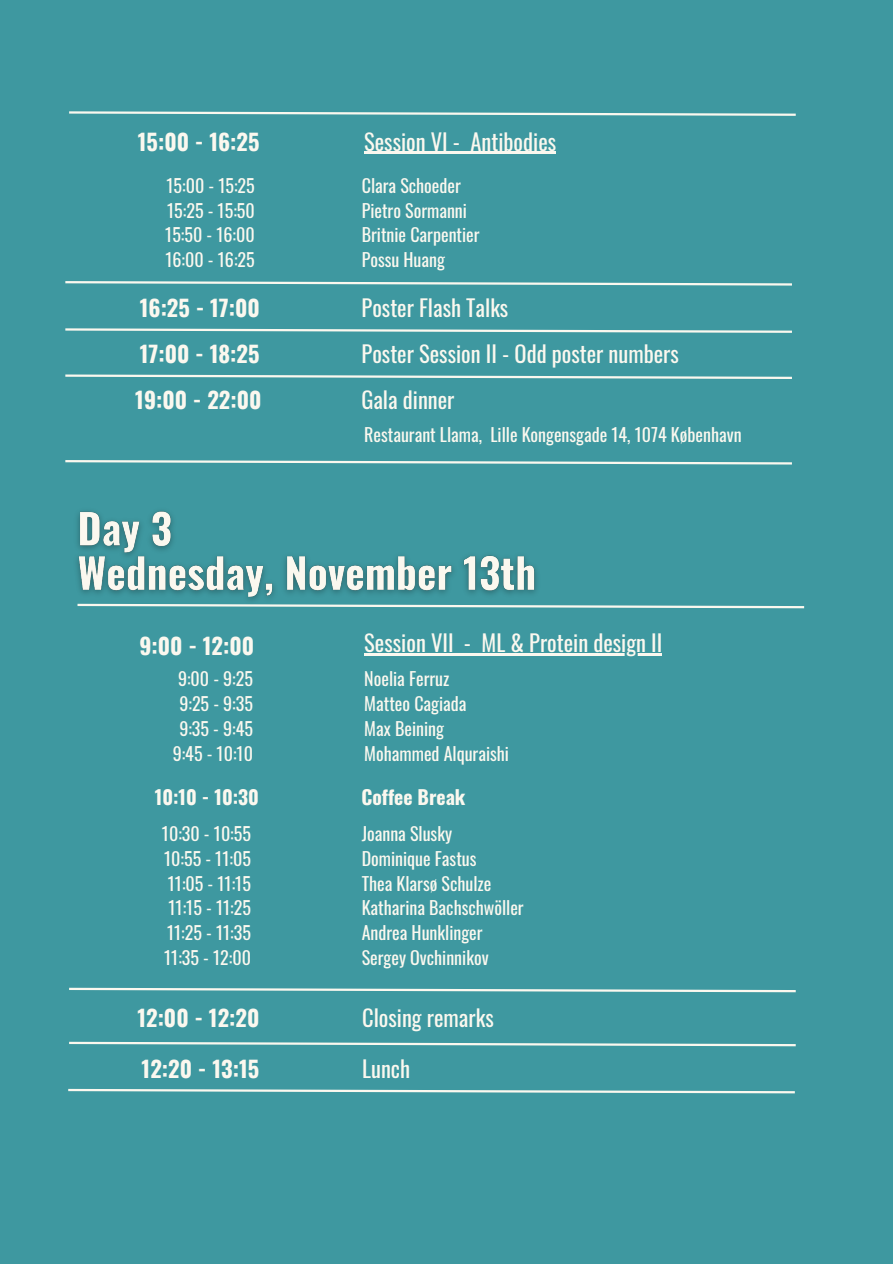
<style>
.page{position:relative;width:893px;height:1264px;background:#fff}
.page>*{position:absolute;margin:0;border:0;box-sizing:border-box;transform-origin:0 0}
.t1{font:22.5px "Oswald";color:#fbf8ef}
.t2{font:700 22.5px "Oswald";color:#fbf8ef}
.t3{font:700 19.5px "Oswald";color:#fbf8ef}
.t4{font:18px "Oswald";color:#fbf8ef}
</style>
<div class="page">
<div style="left:0;top:0;width:892px;height:1263px;background:#3e98a0"></div>
<hr style="left:364px;top:152px;width:96px;height:2px;background:#fbf8ef">
<svg style="left:460px;top:152px;width:10px;height:2px"></svg>
<hr style="left:470px;top:152px;width:86px;height:2px;background:#fbf8ef">
<svg style="left:69px;top:111px;width:727px;height:5px"></svg>
<svg style="left:65px;top:281px;width:727px;height:5px"></svg>
<svg style="left:65px;top:328px;width:727px;height:5px"></svg>
<svg style="left:65px;top:374px;width:727px;height:5px"></svg>
<svg style="left:65px;top:460px;width:727px;height:5px"></svg>
<img style="left:77px;top:511px;width:460px;height:89px">
<svg style="left:77px;top:603px;width:728px;height:6px"></svg>
<hr style="left:364px;top:653px;width:89px;height:2px;background:#fbf8ef">
<svg style="left:453px;top:653px;width:28px;height:2px"></svg>
<hr style="left:481px;top:653px;width:181px;height:2px;background:#fbf8ef">
<svg style="left:69px;top:1041px;width:727px;height:6px"></svg>
<svg style="left:68px;top:1088px;width:727px;height:6px"></svg>
<svg style="left:69px;top:987px;width:727px;height:6px"></svg>
<h3 class="t2" style="left:138px;top:124px;width:123px">15:00 - 16:25</h3>
<h2 class="t1" style="left:364px;top:124px;width:193px">Session VI - Antibodies</h2>
<p class="t4" style="left:362px;top:171px;width:101px">Clara Schoeder</p>
<p class="t4" style="left:362px;top:196px;width:107px">Pietro Sormanni</p>
<p class="t4" style="left:362px;top:221px;width:119px">Britnie Carpentier</p>
<p class="t4" style="left:362px;top:246px;width:85px">Possu Huang</p>
<p class="t4" style="left:166px;top:171px;width:90px">15:00 - 15:25</p>
<p class="t4" style="left:167px;top:196px;width:89px">15:25 - 15:50</p>
<p class="t4" style="left:165px;top:221px;width:91px">15:50 - 16:00</p>
<p class="t4" style="left:165px;top:246px;width:91px">16:00 - 16:25</p>
<h3 class="t2" style="left:140px;top:290px;width:121px">16:25 - 17:00</h3>
<h2 class="t1" style="left:361px;top:290px;width:148px">Poster Flash Talks</h2>
<h3 class="t2" style="left:140px;top:336px;width:121px">17:00 - 18:25</h3>
<h2 class="t1" style="left:361px;top:336px;width:319px">Poster Session II - Odd poster numbers</h2>
<h3 class="t2" style="left:135px;top:382px;width:128px">19:00 - 22:00</h3>
<h2 class="t1" style="left:361px;top:382px;width:95px">Gala dinner</h2>
<p class="t4" style="left:364px;top:421px;width:379px">Restaurant Llama, Lille Kongensgade 14, 1074 København</p>
<p class="t2" style="left:139px;top:628px;width:116px">9:00 - 12:00</p>
<p class="t1" style="left:364px;top:625px;width:108px">Session VII -</p>
<h2 class="t1" style="left:481px;top:625px;width:182px">ML &amp; Protein design II</h2>
<p class="t4" style="left:178px;top:665px;width:76px">9:00 - 9:25</p>
<p class="t4" style="left:179px;top:689px;width:75px">9:25 - 9:35</p>
<p class="t4" style="left:179px;top:714px;width:75px">9:35 - 9:45</p>
<h4 class="t4" style="left:173px;top:739px;width:82px">9:45 - 10:10</h4>
<h3 class="t4" style="left:364px;top:665px;width:87px">Noelia Ferruz</h3>
<p class="t4" style="left:364px;top:689px;width:104px">Matteo Cagiada</p>
<p class="t4" style="left:364px;top:714px;width:81px">Max Beining</p>
<p class="t4" style="left:364px;top:739px;width:146px">Mohammed Alquraishi</p>
<p class="t3" style="left:155px;top:782px;width:106px">10:10 - 10:30</p>
<h4 class="t3" style="left:361px;top:782px;width:106px">Coffee Break</h4>
<p class="t4" style="left:362px;top:819px;width:92px">Joanna Slusky</p>
<p class="t4" style="left:362px;top:844px;width:116px">Dominique Fastus</p>
<p class="t4" style="left:362px;top:869px;width:131px">Thea Klarsø Schulze</p>
<p class="t4" style="left:362px;top:893px;width:163px">Katharina Bachschwöller</p>
<p class="t4" style="left:362px;top:918px;width:122px">Andrea Hunklinger</p>
<p class="t4" style="left:362px;top:943px;width:128px">Sergey Ovchinnikov</p>
<p class="t4" style="left:162px;top:819px;width:91px">10:30 - 10:55</p>
<p class="t4" style="left:164px;top:844px;width:88px">10:55 - 11:05</p>
<p class="t4" style="left:168px;top:869px;width:85px">11:05 - 11:15</p>
<p class="t4" style="left:168px;top:893px;width:84px">11:15 - 11:25</p>
<p class="t4" style="left:167px;top:918px;width:85px">11:25 - 11:35</p>
<p class="t4" style="left:164px;top:943px;width:88px">11:35 - 12:00</p>
<h3 class="t2" style="left:137px;top:999px;width:124px">12:00 - 12:20</h3>
<h2 class="t1" style="left:362px;top:1000px;width:133px">Closing remarks</h2>
<h3 class="t2" style="left:142px;top:1050px;width:119px">12:20 - 13:15</h3>
<h2 class="t1" style="left:362px;top:1050px;width:49px">Lunch</h2>
</div>
